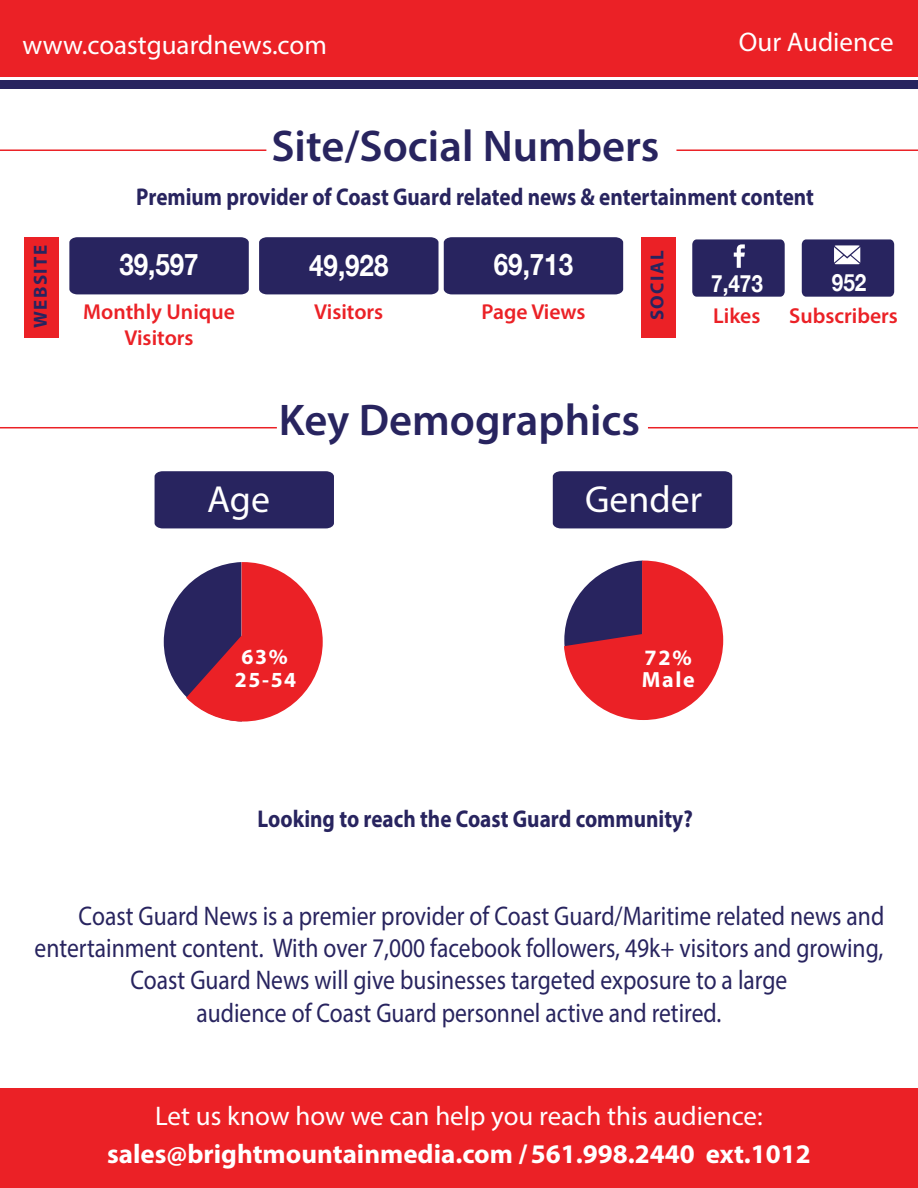
<style>
.page{position:relative;width:918px;height:1188px;background:#fff}
.page>*{position:absolute;margin:0;border:0;box-sizing:border-box;transform-origin:0 0}
.t1{font:600 44.55px "Myriad Pro";color:#28245f}
.t2{font:37.8px "Myriad Pro";color:#fff}
.t3{font:700 29.7px "Helvetica Neue";color:#fff;scale:.87 1}
.t4{font:27px "Myriad Pro";color:#28245f;scale:.87 1}
.t5{font:27px "Myriad Pro";color:#fff}
.t6{font:700 27px "Myriad Pro";color:#fff}
.t7{font:700 24.3px "Myriad Pro";color:#28245f;scale:.87 1}
.t8{font:700 23.7px "Helvetica Neue";color:#fff;scale:.87 1}
.t9{font:700 22.05px/21.5px "Myriad Pro";letter-spacing:.075em;color:#fff}
.t10{font:600 21.6px/26px "Myriad Pro";color:#eb2126;text-align:center}
.t11{font:700 21.6px/23.7px "Myriad Pro";color:#fff;text-align:center}
.t12{font:700 18.9px "Myriad Pro";letter-spacing:.075em;color:#28245f}
</style>
<div class="page">
<svg style="left:564px;top:561px;width:159px;height:159px;background:#bc2335"></svg>
<svg style="left:164px;top:562px;width:159px;height:160px"></svg>
<div style="left:69px;top:237px;width:180px;height:57px;background:#28245f"></div>
<div style="left:155px;top:471px;width:179px;height:57px;background:#28245f"></div>
<div style="left:553px;top:471px;width:179px;height:57px;background:#28245f"></div>
<div style="left:259px;top:237px;width:364px;height:57px;background:#28245f"></div>
<div style="left:0;top:0;width:918px;height:77px;background:#eb2126"></div>
<div style="left:0;top:1089px;width:918px;height:99px;background:#eb2126"></div>
<div style="left:0;top:80px;width:918px;height:9px;background:#28245f"></div>
<hr style="left:0;top:427px;width:277px;height:1px;background:#eb2126">
<hr style="left:648px;top:427px;width:270px;height:1px;background:#eb2126">
<div style="left:641px;top:237px;width:34px;height:101px;background:#eb2126"></div>
<div style="left:25px;top:237px;width:34px;height:101px;background:#eb2126"></div>
<svg style="left:692px;top:239px;width:93px;height:58px;background:#322e66"></svg>
<svg style="left:802px;top:239px;width:92px;height:58px;background:#3c386e"></svg>
<hr style="left:0;top:149px;width:266px;height:2px;background:#eb2126">
<hr style="left:676px;top:149px;width:242px;height:2px;background:#eb2126">
<p class="t5" style="left:23px;top:29px;width:306px">www.coastguardnews.com</p>
<p class="t5" style="left:739px;top:25px;width:156px">Our Audience</p>
<h1 class="t1" style="left:271px;top:117px;width:390px">Site/Social Numbers</h1>
<p class="t7" style="left:136px;top:181px;width:780px">Premium provider of Coast Guard related news &amp; entertainment content</p>
<p class="t12" style="left:28px;top:328px;width:84px;rotate:-90deg">WEBSITE</p>
<p class="t12" style="left:645px;top:320px;width:71px;rotate:-90deg">SOCIAL</p>
<p class="t3" style="left:119px;top:241px;width:93px">39,597</p>
<p class="t3" style="left:309px;top:242px;width:93px">49,928</p>
<p class="t3" style="left:494px;top:241px;width:93px">69,713</p>
<p class="t8" style="left:711px;top:265px;width:61px">7,473</p>
<p class="t8" style="left:832px;top:264px;width:41px">952</p>
<p class="t10" style="left:83px;top:298px;width:153px">Monthly Unique<br>Visitors</p>
<p class="t10" style="left:314px;top:298px;width:71px">Visitors</p>
<p class="t10" style="left:481px;top:298px;width:106px">Page Views</p>
<p class="t10" style="left:713px;top:303px;width:49px">Likes</p>
<p class="t10" style="left:789px;top:303px;width:110px">Subscribers</p>
<h1 class="t1" style="left:279px;top:392px;width:363px">Key Demographics</h1>
<h2 class="t2" style="left:207px;top:476px;width:64px">Age</h2>
<h2 class="t2" style="left:585px;top:476px;width:119px">Gender</h2>
<p class="t11" style="left:235px;top:644px;width:63px">63%<br>25-54</p>
<p class="t9" style="left:642px;top:647px;width:54px">72%<br>Male</p>
<p class="t7" style="left:258px;top:803px;width:502px">Looking to reach the Coast Guard community?</p>
<p class="t4" style="left:79px;top:899px;width:928px">Coast Guard News is a premier provider of Coast Guard/Maritime related news and</p>
<p class="t4" style="left:35px;top:931px;width:977px">entertainment content. With over 7,000 facebook followers, 49k+ visitors and growing,</p>
<p class="t4" style="left:131px;top:964px;width:757px">Coast Guard News will give businesses targeted exposure to a large</p>
<p class="t4" style="left:196px;top:996px;width:605px">audience of Coast Guard personnel active and retired.</p>
<p class="t5" style="left:155px;top:1099px;width:609px">Let us know how we can help you reach this audience:</p>
<p class="t6" style="left:107px;top:1137px;width:705px">sales@brightmountainmedia.com /561.998.2440 ext.1012</p>
</div>
